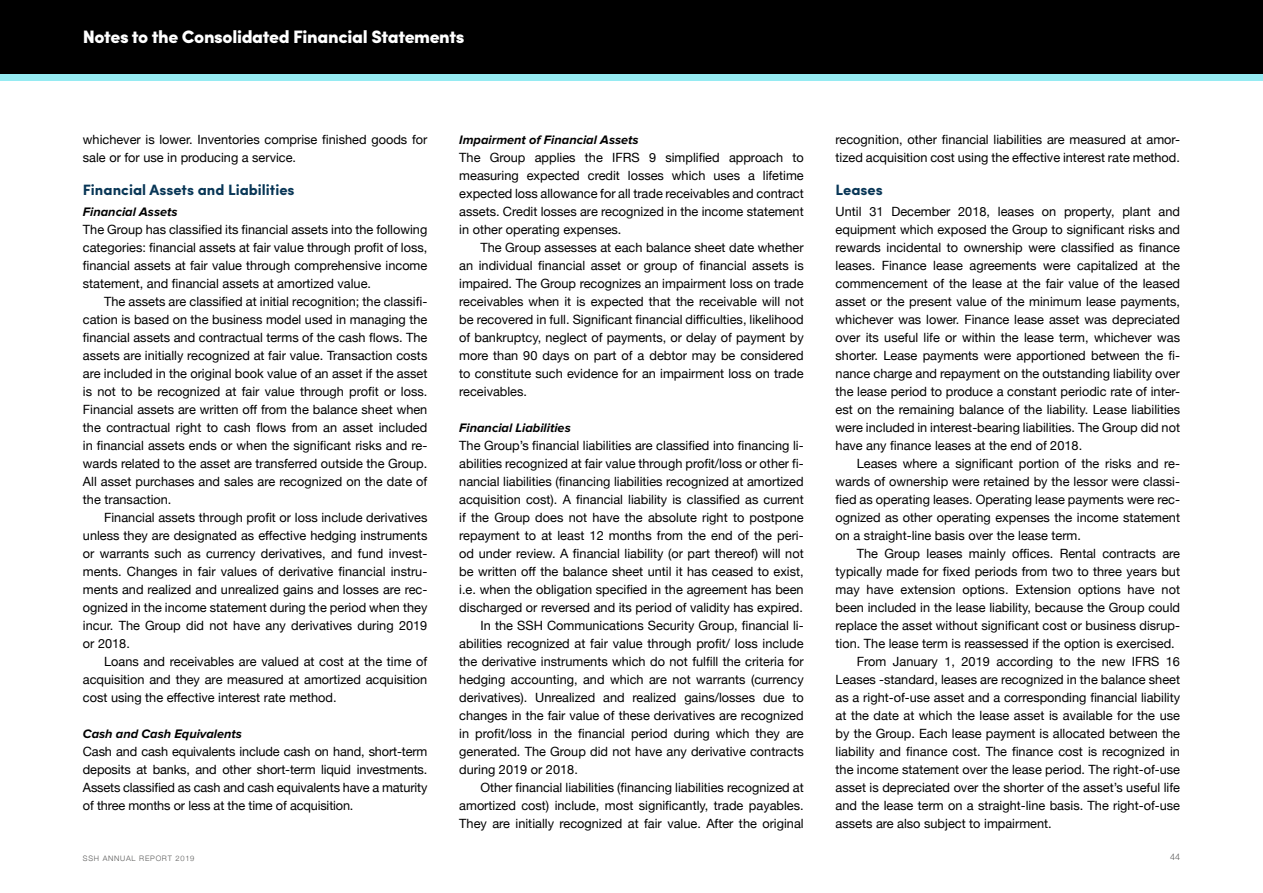
<style>
.page{position:relative;width:1263px;height:893px;background:#fff}
.page>*{position:absolute;margin:0;border:0;box-sizing:border-box;transform-origin:0 0}
.t1{font:900 18px "Sofia Pro";letter-spacing:-.02em;color:#fff}
.t2{font:700 15px "Sofia Pro";color:#083656}
.t3{font:12.75px/18px "Helvetica Neue";color:#000;text-align:justify}
.t4{font:italic 700 12.75px "Proxima Nova";color:#000}
.t5{font:300 9px "Helvetica Neue";color:#575756}
.t6{font:300 7.5px "Helvetica Neue";letter-spacing:.1em;color:#575756}
</style>
<div class="page">
<div style="left:0;top:0;width:1263px;height:81px;background:#96ebf2"></div>
<div style="left:0;top:0;width:1263px;height:74px;background:#000"></div>
<h1 class="t1" style="left:83px;top:22px;width:383px">Notes to the Consolidated Financial Statements</h1>
<p class="t3" style="left:83px;top:131px;width:346px">whichever is lower. Inventories comprise finished goods for sale or for use in producing a service.</p>
<p class="t2" style="left:83px;top:178px;width:213px">Financial Assets and Liabilities</p>
<p class="t4" style="left:83px;top:205px;width:96px">Financial Assets</p>
<p class="t3" style="left:83px;top:221px;width:346px">The Group has classified its financial assets into the following categories: financial assets at fair value through profit of loss, financial assets at fair value through comprehensive income statement, and financial assets at amortized value.</p>
<p class="t3" style="left:83px;top:293px;width:346px;text-indent:21px">The assets are classified at initial recognition; the classifi&shy;cation is based on the business model used in managing the financial assets and contractual terms of the cash flows. The assets are initially recognized at fair value. Transaction costs are included in the original book value of an asset if the asset is not to be recognized at fair value through profit or loss.<br>Financial assets are written off from the balance sheet when the contractual right to cash flows from an asset included in financial assets ends or when the significant risks and re&shy;wards related to the asset are transferred outside the Group.<br>All asset purchases and sales are recognized on the date of the transaction.</p>
<p class="t3" style="left:83px;top:509px;width:346px;text-indent:21px">Financial assets through profit or loss include derivatives unless they are designated as effective hedging instruments or warrants such as currency derivatives, and fund invest&shy;ments. Changes in fair values of derivative financial instru&shy;ments and realized and unrealized gains and losses are rec&shy;ognized in the income statement during the period when they incur. The Group did not have any derivatives during 2019 or 2018.</p>
<p class="t3" style="left:83px;top:653px;width:346px;text-indent:21px">Loans and receivables are valued at cost at the time of acquisition and they are measured at amortized acquisition cost using the effective interest rate method.</p>
<p class="t4" style="left:83px;top:727px;width:161px">Cash and Cash Equivalents</p>
<p class="t3" style="left:83px;top:743px;width:346px">Cash and cash equivalents include cash on hand, short-term deposits at banks, and other short-term liquid investments.<br>Assets classified as cash and cash equivalents have a maturity of three months or less at the time of acquisition.</p>
<p class="t4" style="left:459px;top:133px;width:181px">Impairment of Financial Assets</p>
<p class="t3" style="left:459px;top:149px;width:346px">The Group applies the IFRS 9 simplified approach to measuring expected credit losses which uses a lifetime expected loss allowance for all trade receivables and contract assets. Credit losses are recognized in the income statement in other operating expenses.</p>
<p class="t3" style="left:459px;top:239px;width:346px;text-indent:21px">The Group assesses at each balance sheet date whether an individual financial asset or group of financial assets is impaired. The Group recognizes an impairment loss on trade receivables when it is expected that the receivable will not be recovered in full. Significant financial difficulties, likelihood of bankruptcy, neglect of payments, or delay of payment by more than 90 days on part of a debtor may be considered to constitute such evidence for an impairment loss on trade receivables.</p>
<p class="t4" style="left:459px;top:421px;width:113px">Financial Liabilities</p>
<p class="t3" style="left:459px;top:437px;width:346px">The Group’s financial liabilities are classified into financing li-</p>
<p class="t3" style="left:459px;top:455px;width:346px">abilities recognized at fair value through profit/loss or other fi-</p>
<p class="t3" style="left:459px;top:473px;width:346px">nancial liabilities (financing liabilities recognized at amortized</p>
<p class="t3" style="left:459px;top:491px;width:346px">acquisition cost). A financial liability is classified as current</p>
<p class="t3" style="left:459px;top:509px;width:346px">if the Group does not have the absolute right to postpone</p>
<p class="t3" style="left:459px;top:527px;width:346px">repayment to at least 12 months from the end of the peri-</p>
<p class="t3" style="left:459px;top:545px;width:346px">od under review. A financial liability (or part thereof) will not</p>
<p class="t3" style="left:459px;top:563px;width:346px">be written off the balance sheet until it has ceased to exist,</p>
<p class="t3" style="left:459px;top:581px;width:346px">i.e. when the obligation specified in the agreement has been</p>
<p class="t3" style="left:459px;top:599px;width:345px">discharged or reversed and its period of validity has expired.</p>
<p class="t3" style="left:480px;top:617px;width:325px">In the SSH Communications Security Group, financial li-</p>
<p class="t3" style="left:459px;top:635px;width:346px">abilities recognized at fair value through profit/ loss include</p>
<p class="t3" style="left:459px;top:653px;width:346px">the derivative instruments which do not fulfill the criteria for</p>
<p class="t3" style="left:459px;top:671px;width:346px">hedging accounting, and which are not warrants (currency</p>
<p class="t3" style="left:459px;top:689px;width:346px">derivatives). Unrealized and realized gains/losses due to</p>
<p class="t3" style="left:459px;top:707px;width:346px">changes in the fair value of these derivatives are recognized</p>
<p class="t3" style="left:459px;top:725px;width:346px">in profit/loss in the financial period during which they are</p>
<p class="t3" style="left:459px;top:743px;width:346px">generated. The Group did not have any derivative contracts</p>
<p class="t3" style="left:459px;top:761px;width:120px">during 2019 or 2018.</p>
<p class="t3" style="left:480px;top:779px;width:325px">Other financial liabilities (financing liabilities recognized at</p>
<p class="t3" style="left:459px;top:797px;width:346px">amortized cost) include, most significantly, trade payables.</p>
<p class="t3" style="left:459px;top:815px;width:346px">They are initially recognized at fair value. After the original</p>
<p class="t3" style="left:836px;top:131px;width:346px">recognition, other financial liabilities are measured at amor&shy;tized acquisition cost using the effective interest rate method.</p>
<p class="t2" style="left:836px;top:178px;width:49px">Leases</p>
<p class="t3" style="left:836px;top:203px;width:346px">Until 31 December 2018, leases on property, plant and equipment which exposed the Group to significant risks and rewards incidental to ownership were classified as finance leases. Finance lease agreements were capitalized at the commencement of the lease at the fair value of the leased asset or the present value of the minimum lease payments, whichever was lower. Finance lease asset was depreciated over its useful life or within the lease term, whichever was shorter. Lease payments were apportioned between the fi&shy;nance charge and repayment on the outstanding liability over the lease period to produce a constant periodic rate of inter&shy;est on the remaining balance of the liability. Lease liabilities were included in interest-bearing liabilities. The Group did not have any finance leases at the end of 2018.</p>
<p class="t3" style="left:836px;top:455px;width:346px;text-indent:21px">Leases where a significant portion of the risks and re&shy;wards of ownership were retained by the lessor were classi&shy;fied as operating leases. Operating lease payments were rec&shy;ognized as other operating expenses the income statement on a straight-line basis over the lease term.</p>
<p class="t3" style="left:857px;top:545px;width:325px">The Group leases mainly offices. Rental contracts are</p>
<p class="t3" style="left:836px;top:563px;width:346px">typically made for fixed periods from two to three years but</p>
<p class="t3" style="left:836px;top:581px;width:346px">may have extension options. Extension options have not</p>
<p class="t3" style="left:836px;top:599px;width:346px">been included in the lease liability, because the Group could</p>
<p class="t3" style="left:836px;top:617px;width:346px">replace the asset without significant cost or business disrup-</p>
<p class="t3" style="left:836px;top:635px;width:341px">tion. The lease term is reassessed if the option is exercised.</p>
<p class="t3" style="left:857px;top:653px;width:325px">From January 1, 2019 according to the new IFRS 16</p>
<p class="t3" style="left:836px;top:671px;width:346px">Leases -standard, leases are recognized in the balance sheet</p>
<p class="t3" style="left:836px;top:689px;width:346px">as a right-of-use asset and a corresponding financial liability</p>
<p class="t3" style="left:836px;top:707px;width:346px">at the date at which the lease asset is available for the use</p>
<p class="t3" style="left:836px;top:725px;width:346px">by the Group. Each lease payment is allocated between the</p>
<p class="t3" style="left:836px;top:743px;width:346px">liability and finance cost. The finance cost is recognized in</p>
<p class="t3" style="left:836px;top:761px;width:346px">the income statement over the lease period. The right-of-use</p>
<p class="t3" style="left:836px;top:779px;width:346px">asset is depreciated over the shorter of the asset’s useful life</p>
<p class="t3" style="left:836px;top:797px;width:346px">and the lease term on a straight-line basis. The right-of-use</p>
<p class="t3" style="left:836px;top:815px;width:218px">assets are also subject to impairment.</p>
<p class="t6" style="left:83px;top:853px;width:113px">SSH ANNUAL REPORT 2019</p>
<p class="t5" style="left:1170px;top:849px;width:12px">44</p>
</div>
